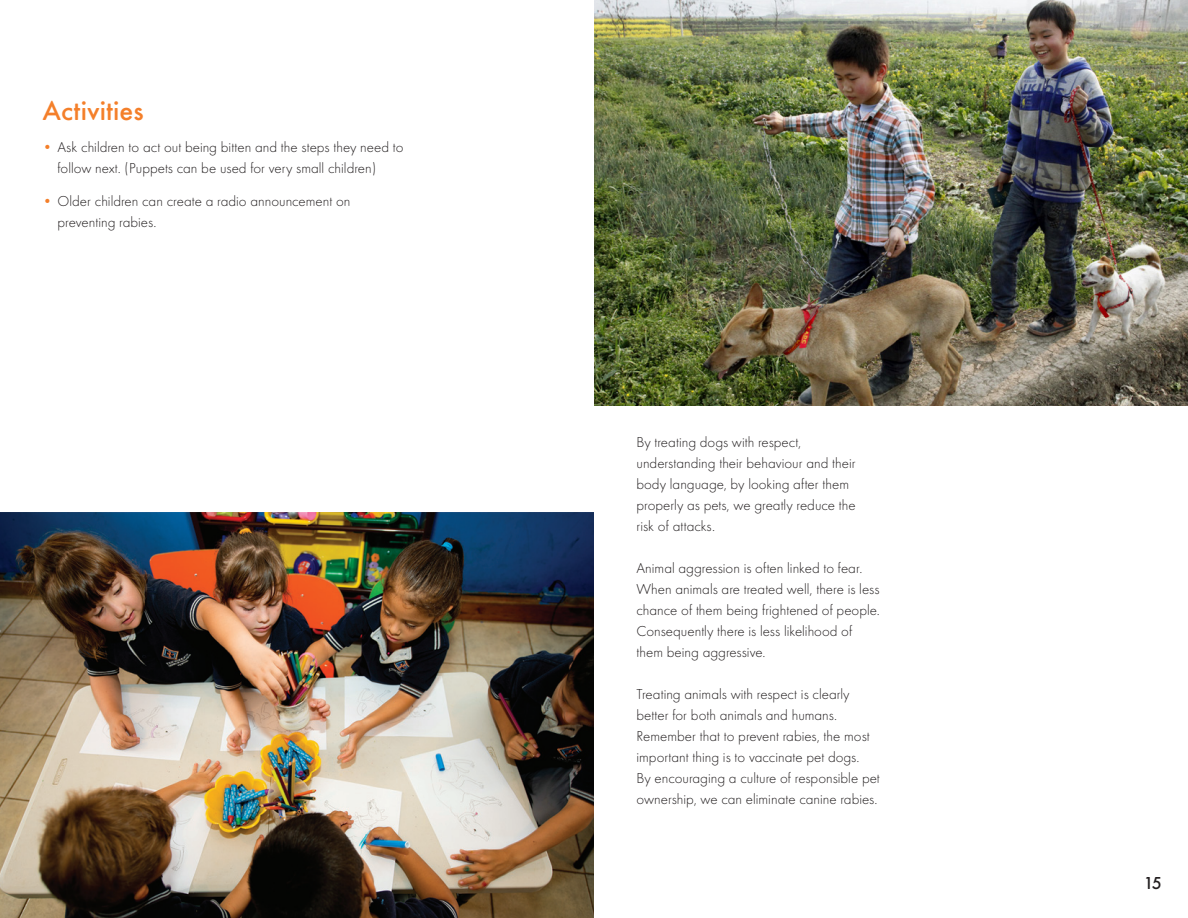
<style>
.page{position:relative;width:1188px;height:918px;background:#fff}
.page>*{position:absolute;margin:0;border:0;box-sizing:border-box;transform-origin:0 0}
.t1{font:500 28.5px "Futura Round";color:#f47f2a}
.t2{font:500 18px "Futura Round";color:#231f20}
.t3{font:300 15px/21px "Futura Round";color:#231f20}
.s1{color:#f47f2a}
</style>
<div class="page">
<img style="left:0;top:513px;width:594px;height:405px">
<img style="left:594px;top:0;width:594px;height:405px">
<p class="t1" style="left:43px;top:89px;width:103px">Activities</p>
<p class="t3" style="left:58px;top:137px;width:348px;text-indent:-15px"><span class="s1">•</span> Ask children to act out being bitten and the steps they need to follow next. (Puppets can be used for very small children)</p>
<p class="t3" style="left:58px;top:191px;width:294px;text-indent:-15px"><span class="s1">•</span> Older children can create a radio announcement on preventing rabies.</p>
<p class="t3" style="left:637px;top:431px;width:221px">By treating dogs with respect, understanding their behaviour and their body language, by looking after them properly as pets, we greatly reduce the risk of attacks.</p>
<p class="t3" style="left:637px;top:557px;width:245px">Animal aggression is often linked to fear.<br>When animals are treated well, there is less chance of them being frightened of people.<br>Consequently there is less likelihood of them being aggressive.</p>
<p class="t3" style="left:637px;top:683px;width:245px">Treating animals with respect is clearly better for both animals and humans.<br>Remember that to prevent rabies, the most important thing is to vaccinate pet dogs.<br>By encouraging a culture of responsible pet ownership, we can eliminate canine rabies.</p>
<p class="t2" style="left:1145px;top:869px;width:18px">15</p>
</div>
